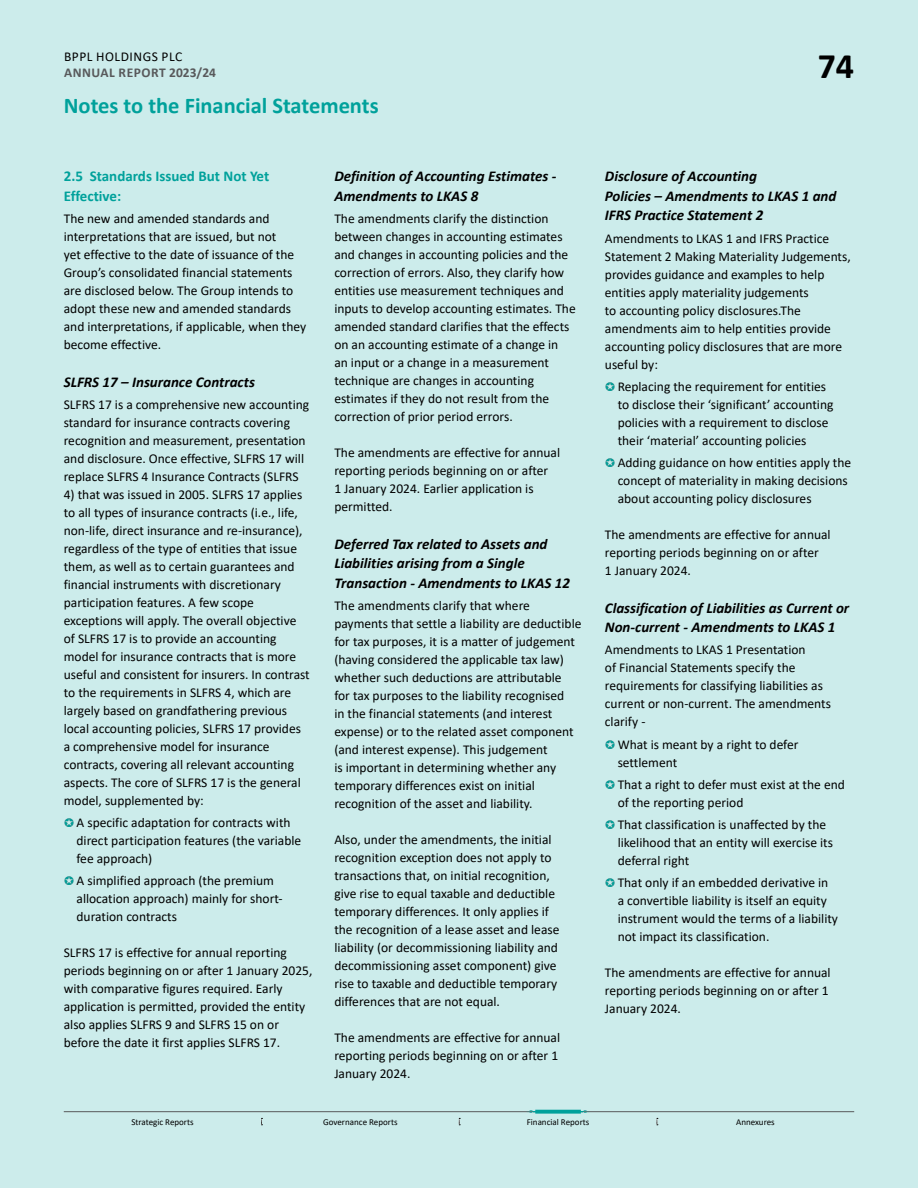
<style>
.page{position:relative;width:918px;height:1188px;background:#cceceb}
.page>*{position:absolute;margin:0;border:0;box-sizing:border-box;transform-origin:0 0}
.t1{font:700 36px "Calibri";color:#000}
.t2{font:700 22.5px "Calibri";color:#00a19b}
.t3{font:italic 700 15px/19.5px "Calibri";color:#000}
.t4{font:700 15px/19.5px "Calibri";color:#00a19b}
.t5{font:13.5px/18px "Calibri";color:#000}
.t6{font:700 13.5px "Calibri";letter-spacing:.04em;color:#58595b}
.t7{font:13.5px "Calibri";letter-spacing:.04em;color:#000}
.t8{font:9px "Calibri";color:#000}
</style>
<div class="page">
<hr style="left:64px;top:1111px;width:790px;height:1px;background:#58595b">
<svg style="left:527px;top:1110px;width:62px;height:4px"></svg>
<p class="t7" style="left:64px;top:47px;width:120px">BPPL HOLDINGS PLC</p>
<p class="t6" style="left:64px;top:63px;width:153px">ANNUAL REPORT 2023/24</p>
<h2 class="t2" style="left:64px;top:90px;width:316px">Notes to the Financial Statements</h2>
<p class="t4" style="left:64px;top:166px;width:207px">2.5 Standards Issued But Not Yet<br>Effective:</p>
<p class="t5" style="left:64px;top:209px;width:244px">The new and amended standards and interpretations that are issued, but not<br>yet effective to the date of issuance of the Group’s consolidated financial statements are disclosed below. The Group intends to adopt these new and amended standards and interpretations, if applicable, when they become effective.</p>
<p class="t3" style="left:64px;top:371px;width:193px">SLFRS 17 – Insurance Contracts</p>
<p class="t5" style="left:64px;top:395px;width:247px">SLFRS 17 is a comprehensive new accounting standard for insurance contracts covering recognition and measurement, presentation and disclosure. Once effective, SLFRS 17 will replace SLFRS 4 Insurance Contracts (SLFRS</p>
<p class="t5" style="left:64px;top:485px;width:248px">4) that was issued in 2005. SLFRS 17 applies to all types of insurance contracts (i.e., life, non-life, direct insurance and re-insurance), regardless of the type of entities that issue them, as well as to certain guarantees and financial instruments with discretionary participation features. A few scope exceptions will apply. The overall objective of SLFRS 17 is to provide an accounting model for insurance contracts that is more useful and consistent for insurers. In contrast to the requirements in SLFRS 4, which are largely based on grandfathering previous local accounting policies, SLFRS 17 provides a comprehensive model for insurance contracts, covering all relevant accounting aspects. The core of SLFRS 17 is the general model, supplemented by:</p>
<p class="t5" style="left:77px;top:813px;width:226px">A specific adaptation for contracts with direct participation features (the variable fee approach)</p>
<p class="t5" style="left:77px;top:872px;width:208px">A simplified approach (the premium allocation approach) mainly for short&shy;duration contracts</p>
<p class="t5" style="left:64px;top:944px;width:250px">SLFRS 17 is effective for annual reporting periods beginning on or after 1 January 2025, with comparative figures required. Early application is permitted, provided the entity also applies SLFRS 9 and SLFRS 15 on or before the date it first applies SLFRS 17.</p>
<p class="t3" style="left:334px;top:166px;width:224px">Definition of Accounting Estimates -<br>Amendments to LKAS 8</p>
<p class="t5" style="left:334px;top:209px;width:243px">The amendments clarify the distinction between changes in accounting estimates and changes in accounting policies and the correction of errors. Also, they clarify how entities use measurement techniques and inputs to develop accounting estimates. The amended standard clarifies that the effects on an accounting estimate of a change in<br>an input or a change in a measurement technique are changes in accounting estimates if they do not result from the correction of prior period errors.</p>
<p class="t5" style="left:334px;top:443px;width:227px">The amendments are effective for annual reporting periods beginning on or after<br>1 January 2024. Earlier application is permitted.</p>
<p class="t3" style="left:334px;top:533px;width:237px">Deferred Tax related to Assets and<br>Liabilities arising from a Single<br>Transaction - Amendments to LKAS 12</p>
<p class="t5" style="left:334px;top:596px;width:249px">The amendments clarify that where payments that settle a liability are deductible for tax purposes, it is a matter of judgement (having considered the applicable tax law) whether such deductions are attributable<br>for tax purposes to the liability recognised<br>in the financial statements (and interest expense) or to the related asset component (and interest expense). This judgement<br>is important in determining whether any temporary differences exist on initial recognition of the asset and liability.</p>
<p class="t5" style="left:334px;top:830px;width:227px">Also, under the amendments, the initial recognition exception does not apply to transactions that, on initial recognition, give rise to equal taxable and deductible temporary differences. It only applies if the recognition of a lease asset and lease liability (or decommissioning liability and decommissioning asset component) give rise to taxable and deductible temporary differences that are not equal.</p>
<p class="t5" style="left:334px;top:1028px;width:227px">The amendments are effective for annual reporting periods beginning on or after 1<br>January 2024.</p>
<h1 class="t1" style="left:818px;top:41px;width:38px">74</h1>
<p class="t3" style="left:605px;top:166px;width:233px">Disclosure of Accounting<br>Policies – Amendments to LKAS 1 and<br>IFRS Practice Statement 2</p>
<p class="t5" style="left:605px;top:229px;width:247px">Amendments to LKAS 1 and IFRS Practice Statement 2 Making Materiality Judgements, provides guidance and examples to help entities apply materiality judgements<br>to accounting policy disclosures.The amendments aim to help entities provide accounting policy disclosures that are more useful by:</p>
<p class="t5" style="left:618px;top:377px;width:217px">Replacing the requirement for entities to disclose their ‘significant’ accounting policies with a requirement to disclose their ‘material’ accounting policies</p>
<p class="t5" style="left:618px;top:453px;width:235px">Adding guidance on how entities apply the concept of materiality in making decisions about accounting policy disclosures</p>
<p class="t5" style="left:605px;top:525px;width:227px">The amendments are effective for annual reporting periods beginning on or after<br>1 January 2024.</p>
<p class="t3" style="left:605px;top:597px;width:246px">Classification of Liabilities as Current or<br>Non-current - Amendments to LKAS 1</p>
<p class="t5" style="left:605px;top:641px;width:228px">Amendments to LKAS 1 Presentation<br>of Financial Statements specify the requirements for classifying liabilities as current or non-current. The amendments clarify -</p>
<p class="t5" style="left:618px;top:735px;width:182px">What is meant by a right to defer settlement</p>
<p class="t5" style="left:618px;top:775px;width:229px">That a right to defer must exist at the end of the reporting period</p>
<p class="t5" style="left:618px;top:815px;width:217px">That classification is unaffected by the likelihood that an entity will exercise its deferral right</p>
<p class="t5" style="left:618px;top:874px;width:222px">That only if an embedded derivative in a convertible liability is itself an equity instrument would the terms of a liability not impact its classification.</p>
<p class="t5" style="left:605px;top:964px;width:227px">The amendments are effective for annual reporting periods beginning on or after 1<br>January 2024.</p>
<p class="t8" style="left:131px;top:1116px;width:64px">Strategic Reports</p>
<p class="t8" style="left:323px;top:1116px;width:76px">Governance Reports</p>
<p class="t8" style="left:527px;top:1116px;width:64px">Financial Reports</p>
<p class="t8" style="left:736px;top:1116px;width:40px">Annexures</p>
</div>
